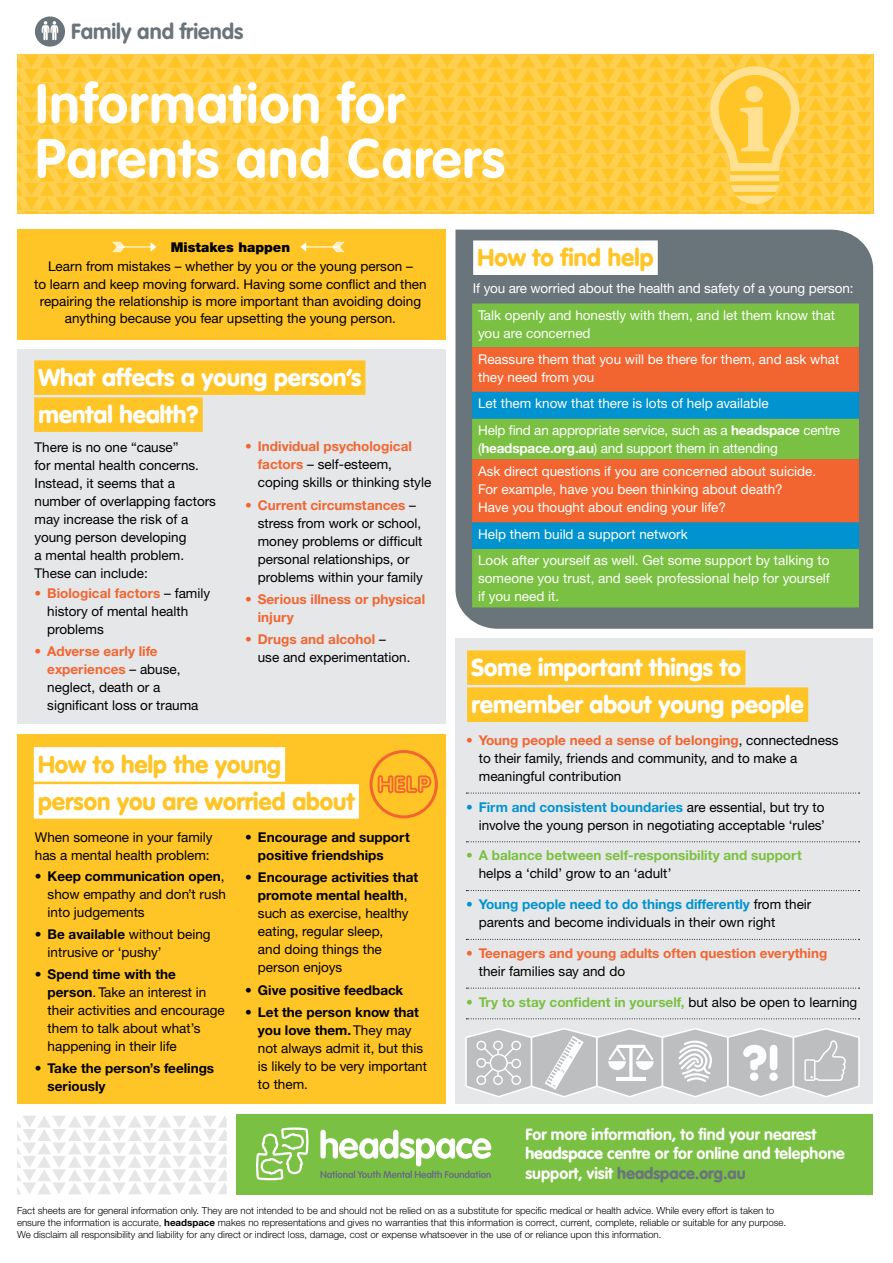
<style>
.page{position:relative;width:893px;height:1263px;background:#fff}
.page>*{position:absolute;margin:0;border:0;box-sizing:border-box;transform-origin:0 0}
.t1{font:700 54.3px/54.6px "VAG Rounded";letter-spacing:.02em;color:#fff}
.t2{font:900 24px/37px "VAG Rounded";color:#fff}
.t3{font:900 24px/37px "VAG Rounded";color:#ffc425}
.t4{font:700 21.6px "VAG Rounded";color:#6a747b}
.t5{font:700 16.05px/19.2px "VAG Rounded";color:#fff}
.t6{font:13.5px/18px "Helvetica Neue CE";color:#000}
.t7{font:13.5px/18px "Helvetica Neue CE";color:#fff}
.t8{font:700 13.5px "Helvetica Neue CE";color:#7ac143}
.t9{font:700 13.5px/18px "Helvetica Neue CE";color:#000}
.t10{font:700 13.5px/18px "Helvetica Neue CE";color:#f26531}
.t11{font:900 13.5px "Helvetica Neue";color:#000}
.t12{font:300 9.75px/12px "Helvetica Neue";color:#000}
.s1{font-weight:700;color:#f26531}
.s2{font-weight:700}
.s3{font-weight:700;color:#0093d0}
.s4{font-weight:400;color:#000}
.s5{font-weight:900}
.s6{font-weight:900;color:#6a747b}
.s7{font-family:"Helvetica Neue CE";font-weight:700}
</style>
<div class="page">
<svg style="left:17px;top:1116px;width:210px;height:78px"></svg>
<div style="left:455px;top:638px;width:418px;height:465px;background:#e6e7e8"></div>
<svg style="left:466px;top:793px;width:394px;height:1px"></svg>
<svg style="left:466px;top:841px;width:394px;height:1px"></svg>
<svg style="left:466px;top:890px;width:394px;height:1px"></svg>
<svg style="left:466px;top:939px;width:394px;height:1px"></svg>
<svg style="left:466px;top:988px;width:394px;height:1px"></svg>
<svg style="left:466px;top:1018px;width:394px;height:1px"></svg>
<div style="left:17px;top:733px;width:429px;height:370px;background:#ffc425"></div>
<div style="left:34px;top:747px;width:251px;height:35px;background:#fff"></div>
<div style="left:34px;top:784px;width:325px;height:35px;background:#fff"></div>
<div style="left:455px;top:230px;width:418px;height:399px;background:#6a747b"></div>
<div style="left:17px;top:350px;width:429px;height:374px;background:#e6e7e8"></div>
<svg style="left:17px;top:54px;width:856px;height:159px;background:#ffca3d"></svg>
<div style="left:472px;top:303px;width:387px;height:304px;background:#7ac143"></div>
<div style="left:472px;top:347px;width:387px;height:45px;background:#f26531"></div>
<svg style="left:472px;top:392px;width:387px;height:157px;background:#808c6b"></svg>
<div style="left:34px;top:360px;width:331px;height:35px;background:#ffc425"></div>
<div style="left:34px;top:397px;width:169px;height:35px;background:#ffc425"></div>
<div style="left:473px;top:240px;width:185px;height:35px;background:#fff"></div>
<div style="left:467px;top:650px;width:278px;height:35px;background:#ffc425"></div>
<div style="left:467px;top:687px;width:341px;height:35px;background:#ffc425"></div>
<svg style="left:709px;top:66px;width:100px;height:138px;background:#ffcf4f"></svg>
<svg style="left:465px;top:1029px;width:395px;height:68px"></svg>
<hr style="left:616px;top:1077px;width:29px;height:4px;background:#fff">
<div style="left:237px;top:1114px;width:636px;height:81px;background:#7ac143"></div>
<svg style="left:256px;top:1127px;width:53px;height:53px"></svg>
<svg style="left:320px;top:1130px;width:171px;height:48px"></svg>
<div style="left:17px;top:230px;width:429px;height:110px;background:#ffc425"></div>
<svg style="left:300px;top:242px;width:45px;height:10px"></svg>
<svg style="left:112px;top:242px;width:45px;height:10px"></svg>
<svg style="left:377px;top:775px;width:55px;height:19px"></svg>
<div style="left:369px;top:750px;width:69px;height:68px;border:3px solid #f26531;border-radius:50%"></div>
<div style="left:35px;top:16px;width:30px;height:31px;background:#6a747b;border-radius:50%"></div>
<svg style="left:42px;top:21px;width:16px;height:19px"></svg>
<h3 class="t4" style="left:71px;top:19px;width:174px">Family and friends</h3>
<h1 class="t1" style="left:35px;top:79px;width:471px">Information for<br>Parents and Carers</h1>
<p class="t11" style="left:171px;top:239px;width:121px">Mistakes happen</p>
<p class="t6" style="left:34px;top:258px;width:394px;line-height:17.2px;text-align:center">Learn from mistakes – whether by you or the young person –<br>to learn and keep moving forward. Having some conflict and then repairing the relationship is more important than avoiding doing anything because you fear upsetting the young person.</p>
<h2 class="t2" style="left:38px;top:360px;width:324px">What affects a young person’s mental health?</h2>
<p class="t6" style="left:35px;top:438px;width:183px">There is no one “cause”<br>for mental health concerns.<br>Instead, it seems that a number of overlapping factors may increase the risk of a young person developing<br>a mental health problem.<br>These can include:</p>
<p class="t6" style="left:47px;top:584px;width:164px;text-indent:-13px"><span class="s1">• Biological factors</span> – family history of mental health problems</p>
<p class="t6" style="left:47px;top:642px;width:153px;text-indent:-13px"><span class="s1">• Adverse early life experiences</span> – abuse, neglect, death or a significant loss or trauma</p>
<p class="t6" style="left:258px;top:438px;width:175px;text-indent:-13px"><span class="s1">• Individual psychological factors</span> – self-esteem, coping skills or thinking style</p>
<p class="t6" style="left:258px;top:496px;width:167px;text-indent:-13px"><span class="s1">• Current circumstances</span> – stress from work or school, money problems or difficult personal relationships, or problems within your family</p>
<p class="t10" style="left:258px;top:590px;width:169px;text-indent:-13px">• Serious illness or physical injury</p>
<p class="t6" style="left:258px;top:630px;width:154px;text-indent:-13px"><span class="s1">• Drugs and alcohol</span> – use and experimentation.</p>
<h2 class="t3" style="left:38px;top:746px;width:318px">How to help the young person you are worried about</h2>
<p class="t6" style="left:35px;top:829px;width:179px">When someone in your family has a mental health problem:</p>
<p class="t6" style="left:48px;top:867px;width:180px;text-align:justify;text-indent:-13px"><span class="s2">• Keep communication open</span>, show empathy and don’t rush into judgements</p>
<p class="t6" style="left:48px;top:925px;width:164px;text-indent:-13px"><span class="s2">• Be available</span> without being intrusive or ‘pushy’</p>
<p class="t6" style="left:48px;top:965px;width:179px;text-indent:-13px"><span class="s2">• Spend time with the person</span>. Take an interest in their activities and encourage them to talk about what’s happening in their life</p>
<p class="t9" style="left:48px;top:1060px;width:168px;text-indent:-13px">• Take the person’s feelings seriously</p>
<p class="t9" style="left:258px;top:829px;width:154px;text-indent:-13px">• Encourage and support positive friendships</p>
<p class="t6" style="left:258px;top:869px;width:162px;text-indent:-13px"><span class="s2">• Encourage activities that promote mental health</span>, such as exercise, healthy eating, regular sleep,<br>and doing things the person enjoys</p>
<p class="t9" style="left:245px;top:981px;width:159px">• Give positive feedback</p>
<p class="t6" style="left:258px;top:1003px;width:171px;text-indent:-13px"><span class="s2">• Let the person know that you love them.</span> They may not always admit it, but this is likely to be very important to them.</p>
<h2 class="t3" style="left:477px;top:240px;width:178px">How to find help</h2>
<p class="t7" style="left:473px;top:279px;width:382px">If you are worried about the health and safety of a young person:</p>
<p class="t7" style="left:478px;top:306px;width:358px">Talk openly and honestly with them, and let them know that you are concerned</p>
<p class="t7" style="left:478px;top:350px;width:363px">Reassure them that you will be there for them, and ask what they need from you</p>
<p class="t7" style="left:478px;top:390px;width:363px;line-height:26.8px">Let them know that there is lots of help available<br>Help find an appropriate service, such as a <span class="s2">headspace</span> centre</p>
<p class="t7" style="left:478px;top:437px;width:340px;line-height:22.6px">(<span class="s2">headspace.org.au</span>) and support them in attending<br>Ask direct questions if you are concerned about suicide.</p>
<p class="t7" style="left:478px;top:480px;width:306px">For example, have you been thinking about death?<br>Have you thought about ending your life?</p>
<p class="t7" style="left:478px;top:521px;width:353px;line-height:26.4px">Help them build a support network<br>Look after yourself as well. Get some support by talking to</p>
<p class="t7" style="left:478px;top:570px;width:353px">someone you trust, and seek professional help for yourself if you need it.</p>
<h2 class="t2" style="left:471px;top:650px;width:334px">Some important things to remember about young people</h2>
<p class="t6" style="left:479px;top:731px;width:361px;text-indent:-13px"><span class="s1">• Young people need a sense of belonging</span>, connectedness to their family, friends and community, and to make a meaningful contribution</p>
<p class="t6" style="left:466px;top:798px;width:360px;text-align:right"><span class="s3">• Firm and consistent boundaries</span> are essential, but try to involve the young person in negotiating acceptable ‘rules’</p>
<p class="t8" style="left:466px;top:847px;width:337px">• A balance between self-responsibility and support</p>
<p class="t6" style="left:479px;top:865px;width:194px">helps a ‘child’ grow to an ‘adult’</p>
<p class="t6" style="left:479px;top:895px;width:334px;text-indent:-13px"><span class="s3">• Young people need to do things differently</span> from their parents and become individuals in their own right</p>
<p class="t10" style="left:466px;top:944px;width:363px">• Teenagers and young adults often question everything</p>
<p class="t6" style="left:479px;top:962px;width:148px">their families say and do</p>
<p class="t8" style="left:466px;top:993px;width:393px">• Try to stay confident in yourself, <span class="s4">but also be open to learning</span></p>
<p class="t5" style="left:525px;top:1125px;width:321px">For more information, to find your nearest <span class="s5">headspace</span> centre or for online and telephone support, visit <span class="s6">headspace.org.au</span></p>
<p class="t12" style="left:17px;top:1204px;width:771px">Fact sheets are for general information only. They are not intended to be and should not be relied on as a substitute for specific medical or health advice. While every effort is taken to ensure the information is accurate, <span class="s7">headspace</span> makes no representations and gives no warranties that this information is correct, current, complete, reliable or suitable for any purpose.<br>We disclaim all responsibility and liability for any direct or indirect loss, damage, cost or expense whatsoever in the use of or reliance upon this information.</p>
</div>
